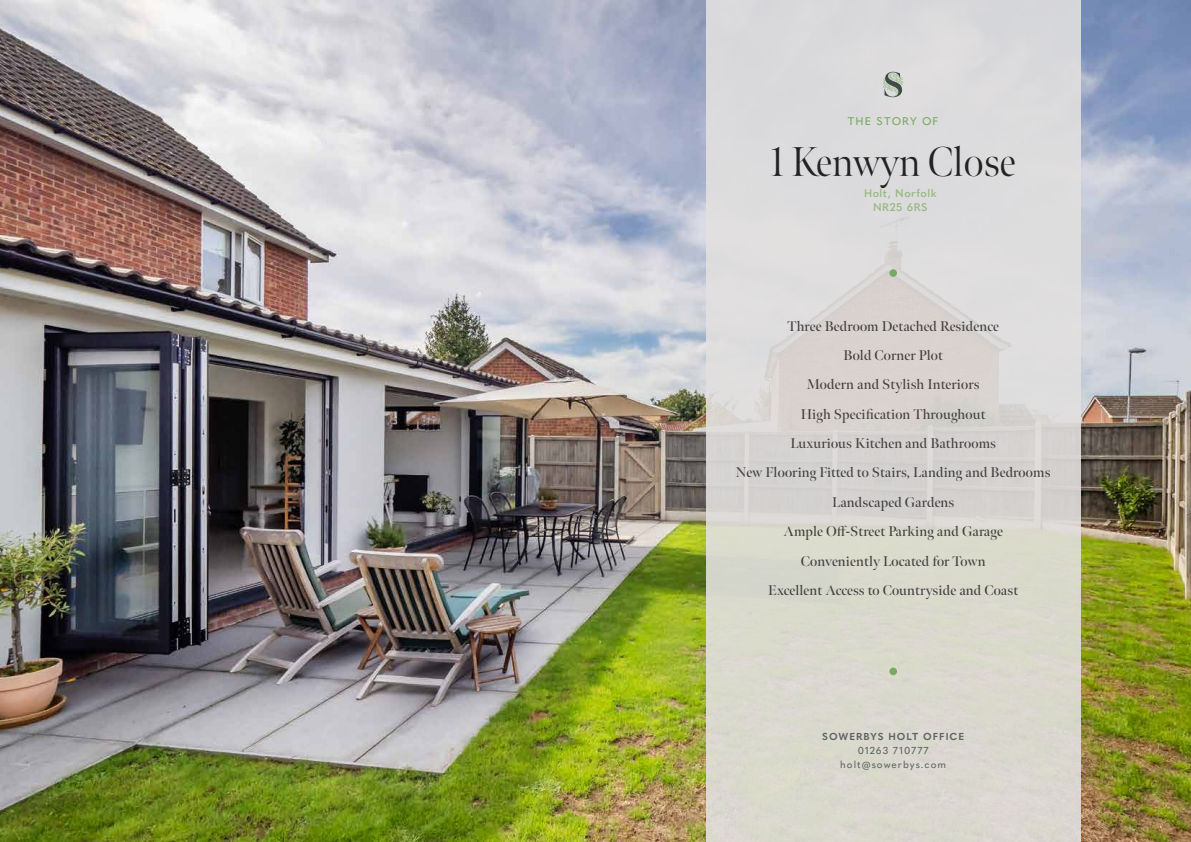
<style>
.page{position:relative;width:1191px;height:842px;background:#fff}
.page>*{position:absolute;margin:0;border:0;box-sizing:border-box;transform-origin:0 0}
.t1{font:300 41.5px "Meno Banner";color:#222223}
.t2{font:600 14px/29.3px "Meno Banner";letter-spacing:.01em;color:#434141;text-align:center}
.t3{font:600 11px/14px "Quasimoda";letter-spacing:.05em;color:#96ba81;text-align:center}
.t4{font:500 11px "Quasimoda";letter-spacing:.1em;color:#76aa62}
.t5{font:500 10px/14px "Quasimoda";letter-spacing:.1em;color:#5e6662;text-align:center}
.t6{font:700 10px "Quasimoda";letter-spacing:.1em;color:#5e6662}
</style>
<div class="page">
<img style="left:0;top:0;width:1191px;height:842px">
<div style="left:706px;top:0;width:374px;height:842px;background:linear-gradient(to right,#dad9d4,#dad8d4)"></div>
<div style="left:889px;top:269px;width:8px;height:8px;background:#76aa62;border-radius:50%"></div>
<div style="left:889px;top:668px;width:8px;height:7px;background:#76aa62;border-radius:50%"></div>
<svg style="left:882px;top:72px;width:21px;height:25px"></svg>
<p class="t4" style="left:848px;top:113px;width:92px">THE STORY OF</p>
<h1 class="t1" style="left:771px;top:137px;width:246px">1 Kenwyn Close</h1>
<p class="t3" style="left:864px;top:186px;width:74px">Holt, Norfolk<br>NR25 6RS</p>
<p class="t2" style="left:736px;top:311px;width:316px">Three Bedroom Detached Residence<br>Bold Corner Plot<br>Modern and Stylish Interiors<br>High Specification Throughout<br>Luxurious Kitchen and Bathrooms<br>New Flooring Fitted to Stairs, Landing and Bedrooms<br>Landscaped Gardens<br>Ample Off-Street Parking and Garage<br>Conveniently Located for Town<br>Excellent Access to Countryside and Coast</p>
<p class="t6" style="left:822px;top:728px;width:143px">SOWERBYS HOLT OFFICE</p>
<p class="t5" style="left:840px;top:742px;width:107px">01263 710777 holt@sowerbys.com</p>
</div>
